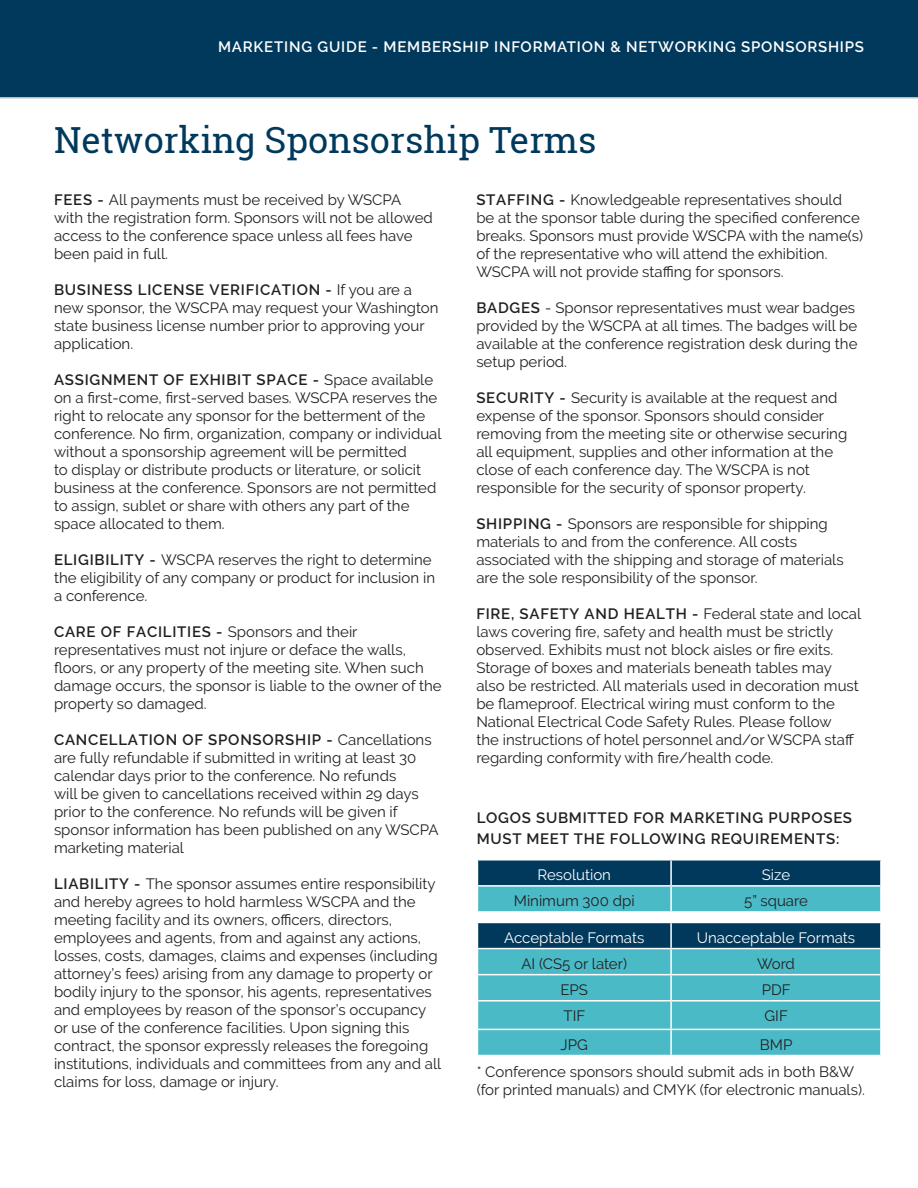
<style>
.page{position:relative;width:918px;height:1188px;background:#fff}
.page>*{position:absolute;margin:0;border:0;box-sizing:border-box;transform-origin:0 0}
.t1{font:36px "Roboto Slab";color:#00395c}
.t2{font:15px/18px "Raleway";color:#231f20}
.t3{font:600 15px/21px "Raleway";letter-spacing:.05em;color:#231f20}
.t4{font:600 15px "Raleway";letter-spacing:.05em;color:#fff}
.t5{font:15px "Raleway";color:#fff}
.s1{font-weight:600}
</style>
<div class="page">
<div style="left:0;top:0;width:918px;height:99px;background:#00395c"></div>
<svg style="left:477px;top:860px;width:404px;height:52px;background:#2f7f96"></svg>
<hr style="left:670px;top:861px;width:2px;height:24px;background:#fff">
<hr style="left:477px;top:885px;width:194px;height:2px;background:#fff">
<svg style="left:477px;top:922px;width:404px;height:133px;background:#47a6b6"></svg>
<hr style="left:670px;top:923px;width:2px;height:25px;background:#fff">
<hr style="left:477px;top:948px;width:194px;height:1px;background:#fff">
<p class="t4" style="left:218px;top:38px;width:647px">MARKETING GUIDE - MEMBERSHIP INFORMATION &amp; NETWORKING SPONSORSHIPS</p>
<h1 class="t1" style="left:54px;top:115px;width:544px">Networking Sponsorship Terms</h1>
<p class="t2" style="left:54px;top:190px;width:380px"><span class="s1">FEES -</span> All payments must be received by WSCPA with the registration form. Sponsors will not be allowed access to the conference space unless all fees have been paid in full.</p>
<p class="t2" style="left:54px;top:280px;width:386px"><span class="s1">BUSINESS LICENSE VERIFICATION -</span> If you are a new sponsor, the WSCPA may request your Washington state business license number prior to approving your application.</p>
<p class="t2" style="left:54px;top:370px;width:389px"><span class="s1">ASSIGNMENT OF EXHIBIT SPACE -</span> Space available on a first-come, first-served bases. WSCPA reserves the right to relocate any sponsor for the betterment of the conference. No firm, organization, company or individual without a sponsorship agreement will be permitted<br>to display or distribute products or literature, or solicit business at the conference. Sponsors are not permitted to assign, sublet or share with others any part of the space allocated to them.</p>
<p class="t2" style="left:54px;top:550px;width:383px"><span class="s1">ELIGIBILITY -</span> WSCPA reserves the right to determine the eligibility of any company or product for inclusion in a conference.</p>
<p class="t2" style="left:54px;top:622px;width:389px"><span class="s1">CARE OF FACILITIES -</span> Sponsors and their representatives must not injure or deface the walls, floors, or any property of the meeting site. When such damage occurs, the sponsor is liable to the owner of the property so damaged.</p>
<p class="t2" style="left:54px;top:730px;width:386px"><span class="s1">CANCELLATION OF SPONSORSHIP -</span> Cancellations are fully refundable if submitted in writing at least 30 calendar days prior to the conference. No refunds<br>will be given to cancellations received within 29 days prior to the conference. No refunds will be given if sponsor information has been published on any WSCPA marketing material</p>
<p class="t2" style="left:54px;top:874px;width:389px"><span class="s1">LIABILITY -</span> The sponsor assumes entire responsibility and hereby agrees to hold harmless WSCPA and the meeting facility and its owners, officers, directors, employees and agents, from and against any actions, losses, costs, damages, claims and expenses (including attorney’s fees) arising from any damage to property or bodily injury to the sponsor, his agents, representatives and employees by reason of the sponsor’s occupancy or use of the conference facilities. Upon signing this contract, the sponsor expressly releases the foregoing institutions, individuals and committees from any and all claims for loss, damage or injury.</p>
<p class="t2" style="left:476px;top:190px;width:388px"><span class="s1">STAFFING -</span> Knowledgeable representatives should be at the sponsor table during the specified conference breaks. Sponsors must provide WSCPA with the name(s) of the representative who will attend the exhibition.<br>WSCPA will not provide staffing for sponsors.</p>
<p class="t2" style="left:476px;top:298px;width:383px"><span class="s1">BADGES</span> - Sponsor representatives must wear badges provided by the WSCPA at all times. The badges will be available at the conference registration desk during the setup period.</p>
<p class="t2" style="left:476px;top:388px;width:372px"><span class="s1">SECURITY -</span> Security is available at the request and expense of the sponsor. Sponsors should consider removing from the meeting site or otherwise securing all equipment, supplies and other information at the close of each conference day. The WSCPA is not responsible for the security of sponsor property.</p>
<p class="t2" style="left:476px;top:514px;width:369px"><span class="s1">SHIPPING -</span> Sponsors are responsible for shipping materials to and from the conference. All costs associated with the shipping and storage of materials are the sole responsibility of the sponsor.</p>
<p class="t2" style="left:476px;top:604px;width:386px"><span class="s1">FIRE, SAFETY AND HEALTH -</span> Federal state and local laws covering fire, safety and health must be strictly observed. Exhibits must not block aisles or fire exits.<br>Storage of boxes and materials beneath tables may also be restricted. All materials used in decoration must be flameproof. Electrical wiring must conform to the National Electrical Code Safety Rules. Please follow<br>the instructions of hotel personnel and/or WSCPA staff regarding conformity with fire/health code.</p>
<p class="t3" style="left:477px;top:807px;width:377px">LOGOS SUBMITTED FOR MARKETING PURPOSES<br>MUST MEET THE FOLLOWING REQUIREMENTS:</p>
<p class="t5" style="left:537px;top:866px;width:75px">Resolution</p>
<p class="t5" style="left:762px;top:866px;width:30px">Size</p>
<p class="t2" style="left:514px;top:892px;width:122px">Minimum 300 dpi</p>
<p class="t2" style="left:744px;top:892px;width:65px">5” square</p>
<p class="t5" style="left:504px;top:929px;width:142px">Acceptable Formats</p>
<p class="t5" style="left:697px;top:929px;width:160px">Unacceptable Formats</p>
<p class="t2" style="left:521px;top:954px;width:107px">AI (CS5 or later)</p>
<p class="t2" style="left:757px;top:954px;width:39px">Word</p>
<p class="t2" style="left:560px;top:980px;width:29px">EPS</p>
<p class="t2" style="left:762px;top:980px;width:30px">PDF</p>
<p class="t2" style="left:564px;top:1007px;width:23px">TIF</p>
<p class="t2" style="left:765px;top:1007px;width:25px">GIF</p>
<p class="t2" style="left:561px;top:1035px;width:29px">JPG</p>
<p class="t2" style="left:477px;top:1030px;width:379px;line-height:27.8px;text-indent:283px">BMP<br>* Conference sponsors should submit ads in both B&amp;W</p>
<p class="t2" style="left:477px;top:1081px;width:390px">(for printed manuals) and CMYK (for electronic manuals).</p>
</div>
